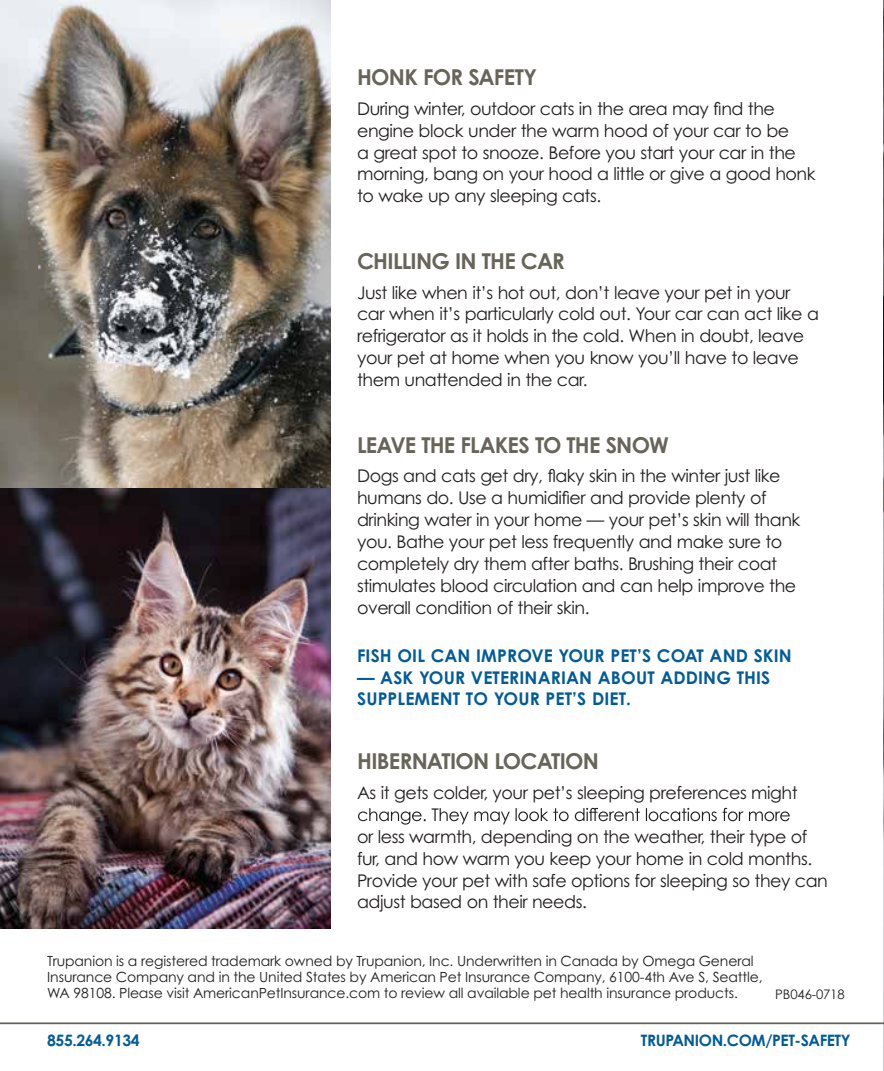
<style>
.page{position:relative;width:884px;height:1071px;background:#fff}
.page>*{position:absolute;margin:0;border:0;box-sizing:border-box;transform-origin:0 0}
.t1{font:700 21.88px "Century Gothic Pro";letter-spacing:-.035em;color:#686459}
.t2{font:17.5px/21.9px "Century Gothic Pro";letter-spacing:-.025em;color:#231f20}
.t3{font:700 17.5px/21.9px "Century Gothic Pro";letter-spacing:.01em;color:#005c99}
.t4{font:700 15.75px "Century Gothic Pro";letter-spacing:-.025em;color:#005c99}
.t5{font:14px/15.8px "Century Gothic Pro";letter-spacing:-.01em;color:#231f20}
.t6{font:13.12px "Century Gothic";letter-spacing:-.01em;color:#231f20}
</style>
<div class="page">
<img style="left:883px;top:0;width:1px;height:1071px">
<img style="left:0;top:0;width:331px;height:929px">
<hr style="left:0;top:1022px;width:884px;height:2px;background:#686459">
<svg style="left:358px;top:808px;width:432px;height:17px"></svg>
<p class="t1" style="left:357px;top:64px;width:182px">HONK FOR SAFETY</p>
<p class="t2" style="left:357px;top:97px;width:460px">During winter, outdoor cats in the area may find the engine block under the warm hood of your car to be<br>a great spot to snooze. Before you start your car in the morning, bang on your hood a little or give a good honk to wake up any sleeping cats.</p>
<p class="t1" style="left:357px;top:247px;width:209px">CHILLING IN THE CAR</p>
<p class="t2" style="left:357px;top:281px;width:463px">Just like when it’s hot out, don’t leave your pet in your car when it’s particularly cold out. Your car can act like a refrigerator as it holds in the cold. When in doubt, leave your pet at home when you know you’ll have to leave them unattended in the car.</p>
<p class="t1" style="left:357px;top:431px;width:313px">LEAVE THE FLAKES TO THE SNOW</p>
<p class="t2" style="left:357px;top:465px;width:445px">Dogs and cats get dry, flaky skin in the winter just like humans do. Use a humidifier and provide plenty of drinking water in your home — your pet’s skin will thank you. Bathe your pet less frequently and make sure to completely dry them after baths. Brushing their coat stimulates blood circulation and can help improve the overall condition of their skin.</p>
<p class="t3" style="left:357px;top:644px;width:436px">FISH OIL CAN IMPROVE YOUR PET’S COAT AND SKIN</p>
<p class="t3" style="left:357px;top:666px;width:415px">— ASK YOUR VETERINARIAN ABOUT ADDING THIS<br>SUPPLEMENT TO YOUR PET’S DIET.</p>
<p class="t1" style="left:357px;top:748px;width:243px">HIBERNATION LOCATION</p>
<p class="t2" style="left:357px;top:782px;width:442px">As it gets colder, your pet’s sleeping preferences might</p>
<p class="t2" style="left:357px;top:825px;width:472px">or less warmth, depending on the weather, their type of fur, and how warm you keep your home in cold months.<br>Provide your pet with safe options for sleeping so they can adjust based on their needs.</p>
<p class="t5" style="left:47px;top:953px;width:717px">Trupanion is a registered trademark owned by Trupanion, Inc. Underwritten in Canada by Omega General<br>Insurance Company and in the United States by American Pet Insurance Company, 6100-4th Ave S, Seattle,<br>WA 98108. Please visit AmericanPetInsurance.com to review all available pet health insurance products.</p>
<p class="t6" style="left:775px;top:986px;width:71px">PB046-0718</p>
<p class="t4" style="left:47px;top:1030px;width:94px">855.264.9134</p>
<p class="t4" style="left:641px;top:1030px;width:211px">TRUPANION.COM/PET-SAFETY</p>
</div>
